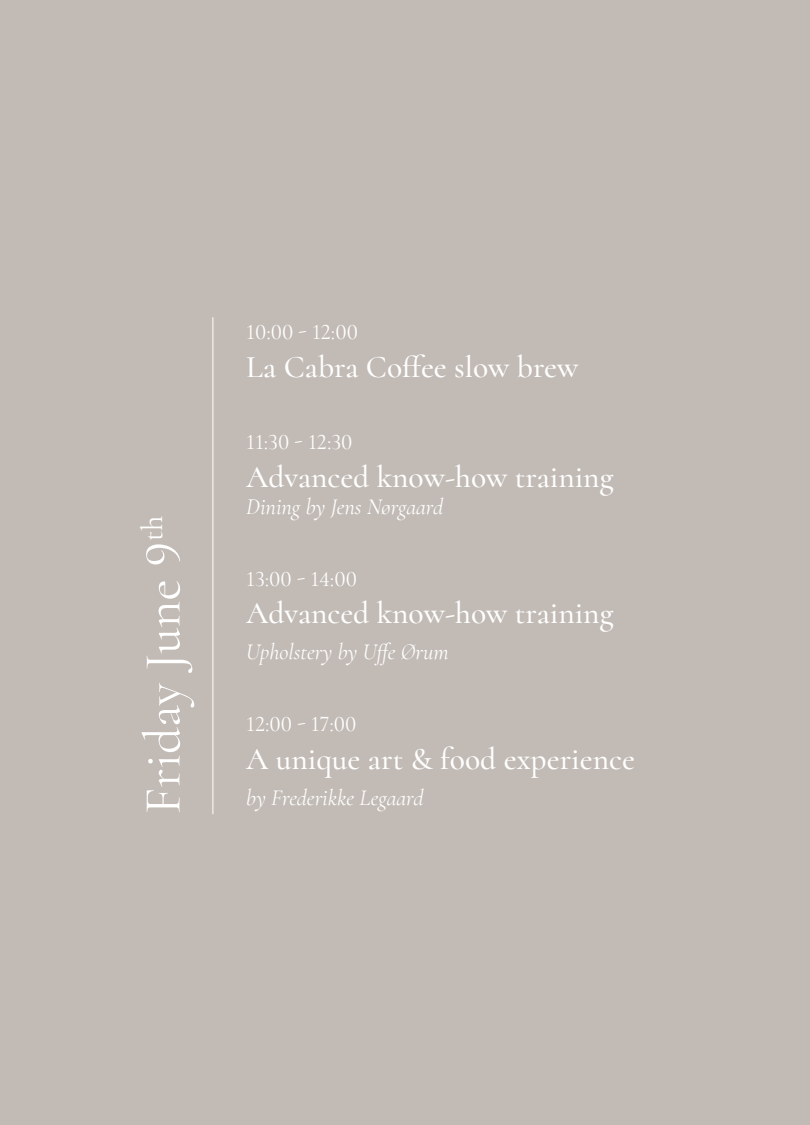
<style>
.page{position:relative;width:810px;height:1125px;background:#c2bbb5}
.page>*{position:absolute;margin:0;border:0;box-sizing:border-box;transform-origin:0 0}
.t1{font:52.5px "Cormorant";color:#fff}
.t2{font:500 31.5px "Cormorant";color:#fff}
.t3{font:30.6px "Cormorant";color:#fff}
.t4{font:italic 22.5px "Cormorant";color:#fff}
.t5{font:22.5px "Cormorant";color:#fff}
.s1{font-size:52.5px}
</style>
<div class="page">
<hr style="left:213px;top:317px;width:1px;height:497px;background:#fff">
<p class="t3" style="left:134px;top:567px;width:53px;rotate:-90deg"><span class="s1">9</span>th</p>
<p class="t1" style="left:131px;top:814px;width:236px;rotate:-90deg">Friday June</p>
<p class="t5" style="left:246px;top:318px;width:113px">10:00 - 12:00</p>
<p class="t2" style="left:246px;top:348px;width:334px">La Cabra Coffee slow brew</p>
<p class="t5" style="left:246px;top:428px;width:108px">11:30 - 12:30</p>
<p class="t2" style="left:246px;top:457px;width:369px">Advanced know-how training</p>
<p class="t4" style="left:246px;top:493px;width:198px">Dining by Jens Nørgaard</p>
<p class="t5" style="left:246px;top:565px;width:112px">13:00 - 14:00</p>
<p class="t2" style="left:246px;top:594px;width:369px">Advanced know-how training</p>
<p class="t4" style="left:246px;top:639px;width:204px">Upholstery by Uffe Ørum</p>
<p class="t5" style="left:246px;top:711px;width:112px">12:00 - 17:00</p>
<p class="t2" style="left:246px;top:740px;width:390px">A unique art &amp; food experience</p>
<p class="t4" style="left:246px;top:785px;width:179px">by Frederikke Legaard</p>
</div>
